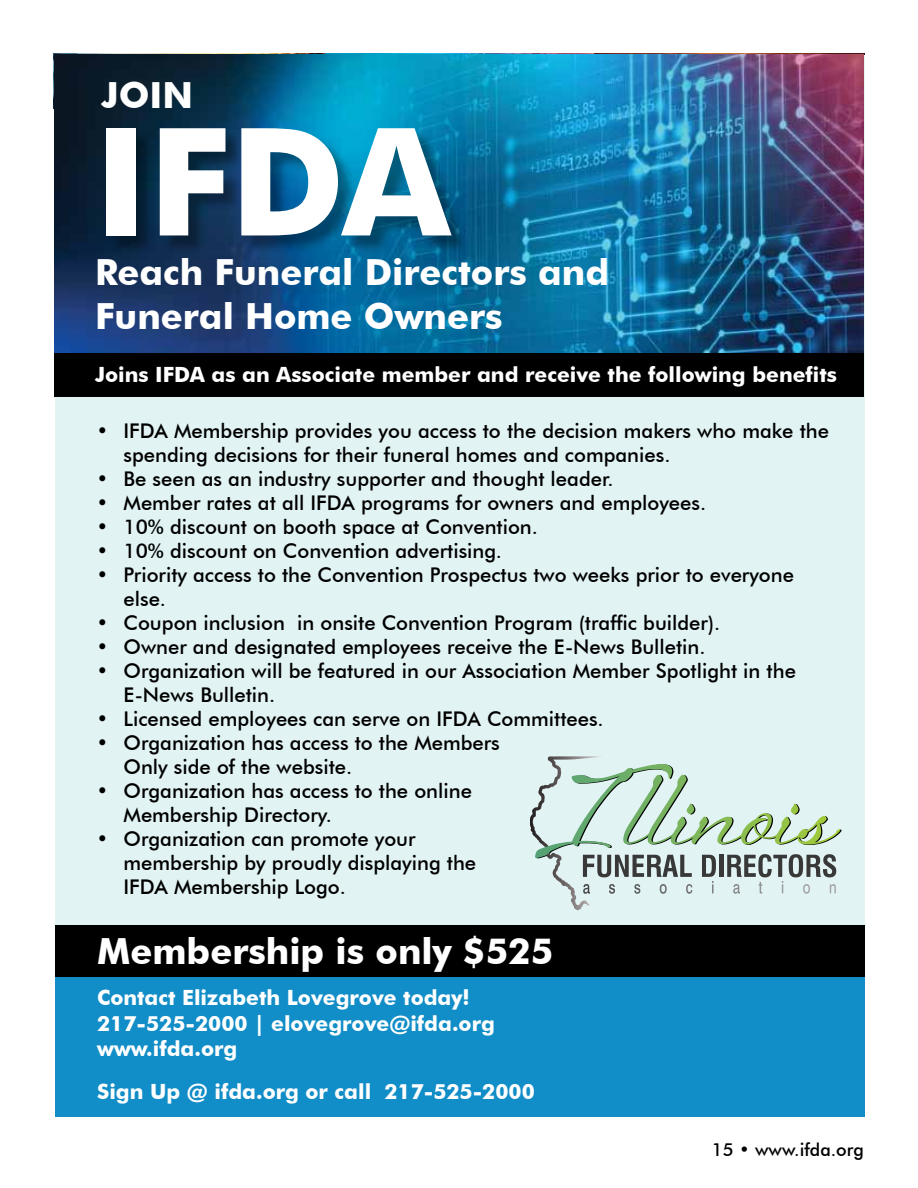
<style>
.page{position:relative;width:918px;height:1188px;background:#fff}
.page>*{position:absolute;margin:0;border:0;box-sizing:border-box;transform-origin:0 0}
.t1{font:700 150px "Futura BT";color:#fff}
.t2{font:700 36px/43.2px "Futura BT";color:#fff}
.t3{font:700 21px/25.2px "Futura BT";color:#fff}
.t4{font:500 20.25px/24px "Futura BT";color:#000}
.t5{font:500 18px "Futura BT";color:#000}
</style>
<div class="page">
<div style="left:56px;top:56px;width:810px;height:897px;background:#e2f3f4"></div>
<div style="left:56px;top:951px;width:810px;height:166px;background:#118dc7"></div>
<img style="left:54px;top:54px;width:810px;height:299px">
<div style="left:109px;top:131px;width:360px;height:123px;background:#000;opacity:.36"></div>
<div style="left:54px;top:353px;width:810px;height:43px;background:#000"></div>
<svg style="left:530px;top:756px;width:311px;height:155px"></svg>
<div style="left:56px;top:926px;width:810px;height:51px;background:#000"></div>
<h2 class="t2" style="left:102px;top:74px;width:93px">JOIN</h2>
<h1 class="t1" style="left:94px;top:91px;width:357px">IFDA</h1>
<h2 class="t2" style="left:95px;top:251px;width:516px">Reach Funeral Directors and<br>Funeral Home Owners</h2>
<p class="t3" style="left:95px;top:362px;width:743px">Joins IFDA as an Associate member and receive the following benefits</p>
<p class="t4" style="left:124px;top:418px;width:707px;text-indent:-27px">• IFDA Membership provides you access to the decision makers who make the spending decisions for their funeral homes and companies.</p>
<p class="t4" style="left:97px;top:466px;width:519px">• Be seen as an industry supporter and thought leader.</p>
<p class="t4" style="left:97px;top:490px;width:611px">• Member rates at all IFDA programs for owners and employees.</p>
<p class="t4" style="left:97px;top:514px;width:443px">• 10% discount on booth space at Convention.</p>
<p class="t4" style="left:97px;top:538px;width:407px">• 10% discount on Convention advertising.</p>
<p class="t4" style="left:124px;top:562px;width:672px;text-indent:-27px">• Priority access to the Convention Prospectus two weeks prior to everyone else.</p>
<p class="t4" style="left:97px;top:610px;width:625px">• Coupon inclusion in onsite Convention Program (traffic builder).</p>
<p class="t4" style="left:97px;top:634px;width:611px">• Owner and designated employees receive the E-News Bulletin.</p>
<p class="t4" style="left:124px;top:658px;width:674px;text-indent:-27px">• Organization will be featured in our Association Member Spotlight in the<br>E-News Bulletin.</p>
<p class="t4" style="left:97px;top:706px;width:509px">• Licensed employees can serve on IFDA Committees.</p>
<p class="t4" style="left:124px;top:730px;width:378px;text-indent:-27px">• Organization has access to the Members<br>Only side of the website.</p>
<p class="t4" style="left:124px;top:778px;width:350px;text-indent:-27px">• Organization has access to the online<br>Membership Directory.</p>
<p class="t4" style="left:124px;top:826px;width:354px;text-indent:-27px">• Organization can promote your membership by proudly displaying the<br>IFDA Membership Logo.</p>
<h2 class="t2" style="left:97px;top:929px;width:457px">Membership is only $525</h2>
<p class="t3" style="left:97px;top:985px;width:399px">Contact Elizabeth Lovegrove today!<br>217-525-2000 | elovegrove@ifda.org www.ifda.org</p>
<p class="t3" style="left:97px;top:1079px;width:439px">Sign Up @ ifda.org or call 217-525-2000</p>
<p class="t5" style="left:712px;top:1138px;width:154px">15 • www.ifda.org</p>
</div>
